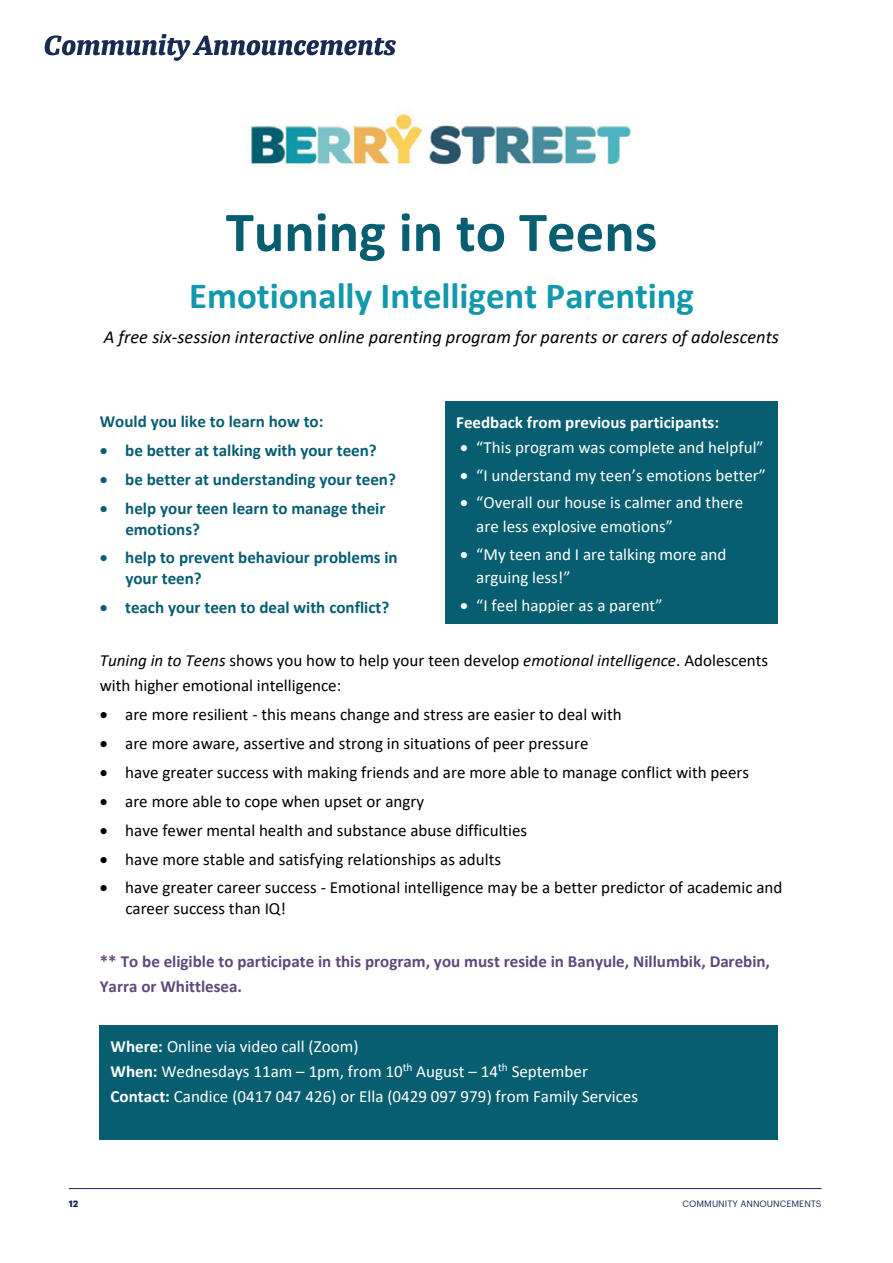
<style>
.page{position:relative;width:893px;height:1263px;background:#fff}
.page>*{position:absolute;margin:0;border:0;box-sizing:border-box;transform-origin:0 0}
.t1{font:700 56.7px "Calibri";color:#075e71}
.t2{font:700 36.9px "Calibri";color:#1198ab}
.t3{font:italic 18.45px "Calibri";color:#000}
.t4{font:16.95px/24.9px "Calibri";color:#000}
.t5{font:16.95px/25px "Calibri";color:#fff}
.t6{font:700 16.95px/21px "Calibri";color:#075e71}
.t7{font:700 16.95px/24.9px "Calibri";color:#5f497a}
.t8{font:700 16.95px "Calibri";color:#fff}
.t9{font:9px "Graphik";letter-spacing:.005em;color:#192b52}
.t10{font:700 9px "Graphik";color:#192b52}
.s1{font-style:italic}
.s2{font-weight:700}
</style>
<div class="page">
<hr style="left:69px;top:1188px;width:752px;height:1px;background:#192b52">
<svg style="left:45px;top:34px;width:351px;height:27px"></svg>
<div style="left:445px;top:401px;width:333px;height:222px;background:#075e71"></div>
<div style="left:100px;top:1025px;width:678px;height:115px;background:#075e71"></div>
<img style="left:249px;top:113px;width:382px;height:53px">
<h1 class="t1" style="left:226px;top:192px;width:433px">Tuning in to Teens</h1>
<h2 class="t2" style="left:189px;top:270px;width:507px">Emotionally Intelligent Parenting</h2>
<p class="t3" style="left:104px;top:324px;width:677px">A free six-session interactive online parenting program for parents or carers of adolescents</p>
<p class="t6" style="left:100px;top:411px;width:225px">Would you like to learn how to:</p>
<p class="t6" style="left:100px;top:440px;width:279px">• be better at talking with your teen?</p>
<p class="t6" style="left:100px;top:468px;width:298px">• be better at understanding your teen?</p>
<p class="t6" style="left:125px;top:497px;width:262px;text-indent:-26px">• help your teen learn to manage their emotions?</p>
<p class="t6" style="left:125px;top:547px;width:274px;text-indent:-26px">• help to prevent behaviour problems in your teen?</p>
<p class="t6" style="left:100px;top:597px;width:291px">• teach your teen to deal with conflict?</p>
<p class="t4" style="left:100px;top:648px;width:670px"><span class="s1">Tuning in to Teens</span> shows you how to help your teen develop <span class="s1">emotional intelligence</span>. Adolescents with higher emotional intelligence:</p>
<p class="t4" style="left:100px;top:701px;width:523px">• are more resilient - this means change and stress are easier to deal with</p>
<p class="t4" style="left:100px;top:730px;width:490px">• are more aware, assertive and strong in situations of peer pressure</p>
<p class="t4" style="left:100px;top:759px;width:651px">• have greater success with making friends and are more able to manage conflict with peers</p>
<p class="t4" style="left:100px;top:788px;width:326px">• are more able to cope when upset or angry</p>
<p class="t4" style="left:100px;top:817px;width:429px">• have fewer mental health and substance abuse difficulties</p>
<p class="t4" style="left:100px;top:846px;width:403px">• have more stable and satisfying relationships as adults</p>
<p class="t4" style="left:125px;top:877px;width:659px;line-height:20.7px;text-indent:-26px">• have greater career success - Emotional intelligence may be a better predictor of academic and career success than IQ!</p>
<p class="t7" style="left:100px;top:949px;width:672px">** To be eligible to participate in this program, you must reside in Banyule, Nillumbik, Darebin,<br>Yarra or Whittlesea.</p>
<p class="t8" style="left:456px;top:410px;width:264px">Feedback from previous participants:</p>
<p class="t5" style="left:460px;top:434px;width:305px">• “This program was complete and helpful”</p>
<p class="t5" style="left:460px;top:462px;width:307px">• “I understand my teen’s emotions better”</p>
<p class="t5" style="left:476px;top:490px;width:268px;line-height:23.9px;text-indent:-16px">• “Overall our house is calmer and there are less explosive emotions”</p>
<p class="t5" style="left:476px;top:542px;width:252px;line-height:23.7px;text-indent:-16px">• “My teen and I are talking more and arguing less!”</p>
<p class="t5" style="left:460px;top:593px;width:204px">• “I feel happier as a parent”</p>
<p class="t5" style="left:111px;top:1033px;width:529px"><span class="s2">Where:</span> Online via video call (Zoom)<br><span class="s2">When:</span> Wednesdays 11am – 1pm, from 10<sup>th</sup> August – 14<sup>th</sup> September<br><span class="s2">Contact:</span> Candice (0417 047 426) or Ella (0429 097 979) from Family Services</p>
<p class="t10" style="left:69px;top:1196px;width:11px">12</p>
<p class="t9" style="left:683px;top:1196px;width:140px">COMMUNITY ANNOUNCEMENTS</p>
</div>
